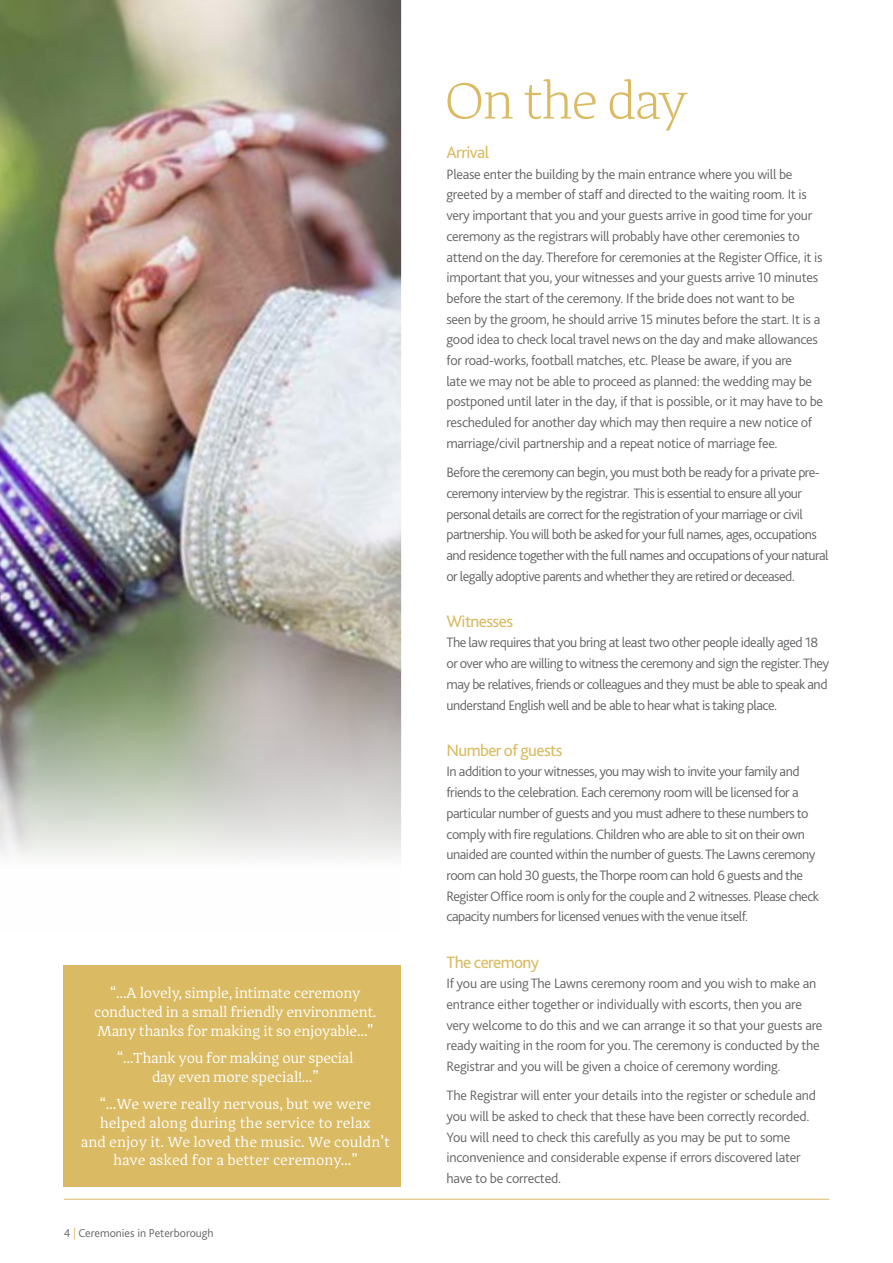
<style>
.page{position:relative;width:893px;height:1263px;background:#fff}
.page>*{position:absolute;margin:0;border:0;box-sizing:border-box;transform-origin:0 0}
.t1{font:300 52.5px "Adagio Serif";letter-spacing:-.03em;color:#dabb63}
.t2{font:17.25px "Bliss 2";letter-spacing:-.035em;color:#dabb63}
.t3{font:15px/18.8px "Adagio Serif";letter-spacing:-.02em;color:#fff;text-align:center}
.t4{font:15px/18.8px "Adagio Serif";color:#fff;text-align:center}
.t5{font:300 14.25px/20.7px "Bliss 2";letter-spacing:-.025em;color:#636466}
.t6{font:300 12px "Bliss 2";color:#636466}
.s1{color:#dabb63}
</style>
<div class="page">
<div style="left:64px;top:965px;width:337px;height:221px;background:#dabb63"></div>
<img style="left:0;top:0;width:401px;height:858px">
<hr style="left:64px;top:1199px;width:765px;height:1px;background:#dabb63">
<p class="t3" style="left:94px;top:984px;width:284px">“…A lovely, simple, intimate ceremony conducted in a small friendly environment.<br>Many thanks for making it so enjoyable…”</p>
<p class="t3" style="left:117px;top:1049px;width:238px">“…Thank you for making our special day even more special!…”</p>
<p class="t4" style="left:81px;top:1095px;width:311px">“…We were really nervous, but we were helped along during the service to relax<br>and enjoy it. We loved the music. We couldn’t have asked for a better ceremony…”</p>
<p class="t6" style="left:64px;top:1225px;width:151px">4 <span class="s1">|</span> Ceremonies in Peterborough</p>
<h1 class="t1" style="left:444px;top:69px;width:245px">On the day</h1>
<p class="t2" style="left:446px;top:142px;width:44px">Arrival</p>
<p class="t5" style="left:446px;top:163px;width:378px">Please enter the building by the main entrance where you will be greeted by a member of staff and directed to the waiting room. It is very important that you and your guests arrive in good time for your ceremony as the registrars will probably have other ceremonies to attend on the day. Therefore for ceremonies at the Register Office, it is important that you, your witnesses and your guests arrive 10 minutes before the start of the ceremony. If the bride does not want to be seen by the groom, he should arrive 15 minutes before the start. It is a good idea to check local travel news on the day and make allowances for road-works, football matches, etc. Please be aware, if you are<br>late we may not be able to proceed as planned: the wedding may be postponed until later in the day, if that is possible, or it may have to be rescheduled for another day which may then require a new notice of marriage/civil partnership and a repeat notice of marriage fee.</p>
<p class="t5" style="left:446px;top:462px;width:384px">Before the ceremony can begin, you must both be ready for a private pre&shy;ceremony interview by the registrar. This is essential to ensure all your personal details are correct for the registration of your marriage or civil partnership. You will both be asked for your full names, ages, occupations and residence together with the full names and occupations of your natural or legally adoptive parents and whether they are retired or deceased.</p>
<p class="t2" style="left:446px;top:610px;width:68px">Witnesses</p>
<p class="t5" style="left:446px;top:632px;width:384px">The law requires that you bring at least two other people ideally aged 18 or over who are willing to witness the ceremony and sign the register. They may be relatives, friends or colleagues and they must be able to speak and understand English well and be able to hear what is taking place.</p>
<p class="t2" style="left:446px;top:739px;width:118px">Number of guests</p>
<p class="t5" style="left:446px;top:761px;width:374px">In addition to your witnesses, you may wish to invite your family and friends to the celebration. Each ceremony room will be licensed for a particular number of guests and you must adhere to these numbers to comply with fire regulations. Children who are able to sit on their own unaided are counted within the number of guests. The Lawns ceremony room can hold 30 guests, the Thorpe room can hold 6 guests and the Register Office room is only for the couple and 2 witnesses. Please check capacity numbers for licensed venues with the venue itself.</p>
<p class="t2" style="left:446px;top:951px;width:94px">The ceremony</p>
<p class="t5" style="left:446px;top:973px;width:378px">If you are using The Lawns ceremony room and you wish to make an entrance either together or individually with escorts, then you are very welcome to do this and we can arrange it so that your guests are ready waiting in the room for you. The ceremony is conducted by the Registrar and you will be given a choice of ceremony wording.</p>
<p class="t5" style="left:446px;top:1085px;width:371px">The Registrar will enter your details into the register or schedule and you will be asked to check that these have been correctly recorded.<br>You will need to check this carefully as you may be put to some inconvenience and considerable expense if errors discovered later have to be corrected.</p>
</div>
